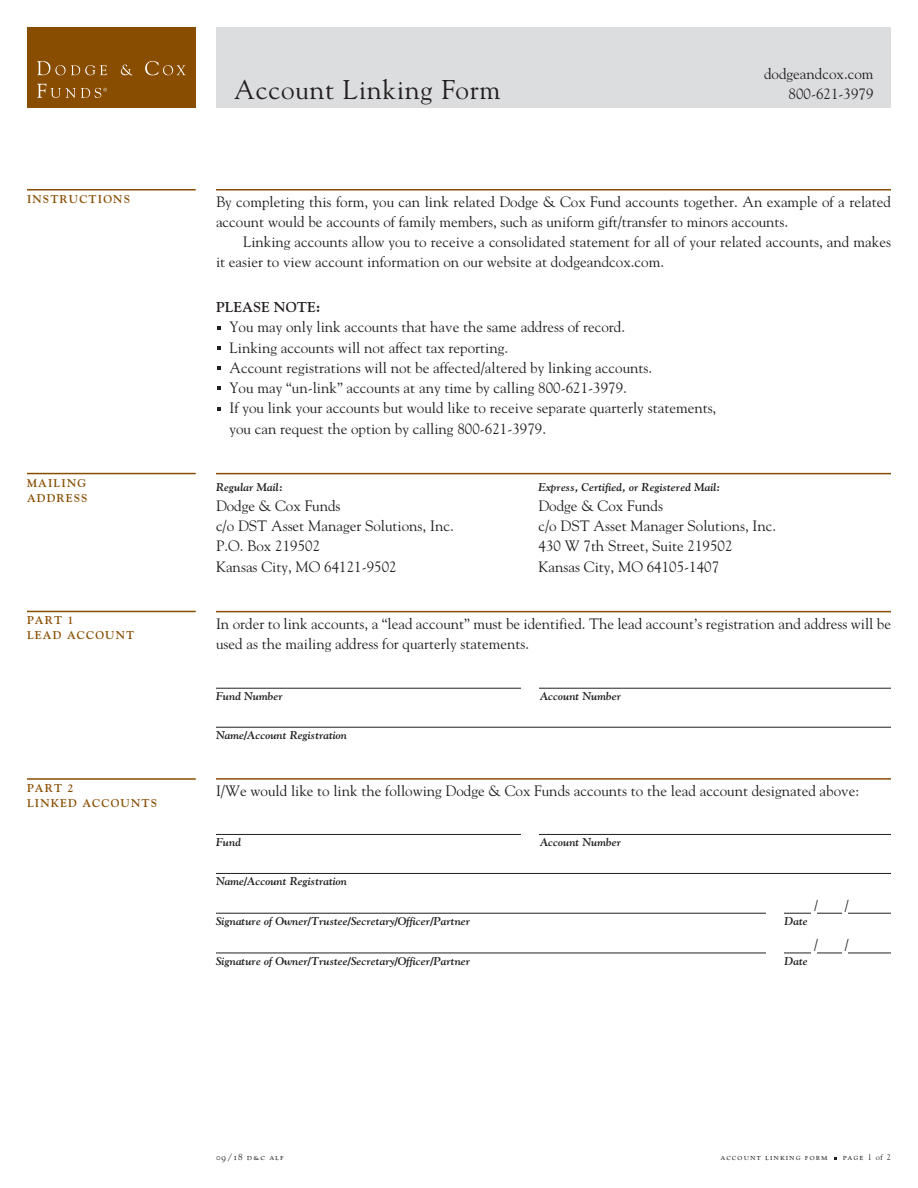
<style>
.page{position:relative;width:918px;height:1188px;background:#fff}
.page>*{position:absolute;margin:0;border:0;box-sizing:border-box;transform-origin:0 0}
.t1{font:27px "Goudy Std";letter-spacing:.025em;color:#231f20}
.t2{font:15px/20.2px "Goudy Std";color:#231f20}
.t3{font:700 14.25px "Goudy Std";color:#231f20}
.t4{font:italic 700 11.25px "Goudy Std";color:#231f20}
.t5{font:700 11.25px/15px "Goudy Std";letter-spacing:.1em;color:#884d00}
.t6{font:9px "LTC Goudy Oldstyle Small Caps";letter-spacing:.1em;color:#231f20}
.t7{font:7.5px "Goudy Std";color:#231f20}
.s1{font-family:"Goudy Std";font-size:8.25px}
</style>
<div class="page">
<div style="left:216px;top:27px;width:675px;height:81px;background:#dcdddf"></div>
<hr style="left:216px;top:189px;width:675px;height:1px;background:#884d00">
<hr style="left:216px;top:473px;width:675px;height:1px;background:#884d00">
<hr style="left:216px;top:611px;width:675px;height:1px;background:#884d00">
<hr style="left:216px;top:688px;width:675px;height:1px;background:#231f20">
<hr style="left:216px;top:727px;width:675px;height:1px;background:#231f20">
<hr style="left:216px;top:778px;width:675px;height:2px;background:#884d00">
<hr style="left:216px;top:834px;width:675px;height:1px;background:#231f20">
<hr style="left:216px;top:873px;width:675px;height:1px;background:#231f20">
<hr style="left:216px;top:913px;width:675px;height:1px;background:#231f20">
<hr style="left:216px;top:953px;width:675px;height:1px;background:#231f20">
<svg style="left:218px;top:346px;width:3px;height:4px"></svg>
<svg style="left:218px;top:366px;width:3px;height:4px"></svg>
<hr style="left:27px;top:189px;width:169px;height:2px;background:#884d00">
<hr style="left:27px;top:473px;width:169px;height:1px;background:#884d00">
<hr style="left:27px;top:611px;width:169px;height:1px;background:#884d00">
<hr style="left:27px;top:778px;width:169px;height:2px;background:#884d00">
<div style="left:521px;top:678px;width:18px;height:27px;background:#fff"></div>
<div style="left:521px;top:827px;width:18px;height:26px;background:#fff"></div>
<div style="left:766px;top:902px;width:18px;height:64px;background:#fff"></div>
<div style="left:27px;top:27px;width:169px;height:81px;background:#884d00"></div>
<svg style="left:37px;top:61px;width:70px;height:14px"></svg>
<svg style="left:121px;top:65px;width:12px;height:10px"></svg>
<svg style="left:145px;top:61px;width:40px;height:14px"></svg>
<svg style="left:37px;top:84px;width:70px;height:14px"></svg>
<p class="t2" style="left:764px;top:64px;width:111px;text-align:right">dodgeandcox.com<br>800-621-3979</p>
<h1 class="t1" style="left:234px;top:78px;width:268px">Account Linking Form</h1>
<p class="t7" style="left:867px;top:88px;width:7px">®</p>
<p class="t5" style="left:27px;top:192px;width:104px">INSTRUCTIONS</p>
<p class="t2" style="left:216px;top:193px;width:676px">By completing this form, you can link related Dodge &amp; Cox Fund accounts together. An example of a related account would be accounts of family members, such as uniform gift/transfer to minors accounts.</p>
<p class="t2" style="left:216px;top:233px;width:677px;text-indent:27px">Linking accounts allow you to receive a consolidated statement for all of your related accounts, and makes it easier to view account information on our website at dodgeandcox.com.</p>
<p class="t3" style="left:216px;top:301px;width:106px">PLEASE NOTE:</p>
<p class="t2" style="left:230px;top:318px;width:488px">You may only link accounts that have the same address of record.<br>Linking accounts will not affect tax reporting.<br>Account registrations will not be affected/altered by linking accounts.<br>You may “un-link” accounts at any time by calling 800-621-3979.<br>If you link your accounts but would like to receive separate quarterly statements, you can request the option by calling 800-621-3979.</p>
<p class="t5" style="left:27px;top:476px;width:62px">MAILING<br>ADDRESS</p>
<p class="t4" style="left:216px;top:483px;width:68px">Regular Mail:</p>
<p class="t4" style="left:539px;top:483px;width:183px">Express, Certified, or Registered Mail:</p>
<p class="t2" style="left:216px;top:497px;width:126px">Dodge &amp; Cox Funds</p>
<p class="t2" style="left:539px;top:497px;width:126px">Dodge &amp; Cox Funds</p>
<p class="t2" style="left:216px;top:517px;width:239px">c/o DST Asset Manager Solutions, Inc.</p>
<p class="t2" style="left:539px;top:517px;width:239px">c/o DST Asset Manager Solutions, Inc.</p>
<p class="t2" style="left:216px;top:537px;width:106px">P.O. Box 219502</p>
<p class="t2" style="left:539px;top:537px;width:196px">430 W 7th Street, Suite 219502</p>
<p class="t2" style="left:216px;top:557px;width:182px">Kansas City, MO 64121-9502</p>
<p class="t2" style="left:539px;top:557px;width:182px">Kansas City, MO 64105-1407</p>
<p class="t5" style="left:27px;top:614px;width:109px">PART 1<br>LEAD ACCOUNT</p>
<p class="t2" style="left:216px;top:614px;width:677px">In order to link accounts, a “lead account” must be identified. The lead account’s registration and address will be used as the mailing address for quarterly statements.</p>
<p class="t4" style="left:216px;top:692px;width:68px">Fund Number</p>
<p class="t4" style="left:540px;top:692px;width:83px">Account Number</p>
<p class="t4" style="left:216px;top:731px;width:133px">Name/Account Registration</p>
<p class="t5" style="left:27px;top:781px;width:132px">PART 2<br>LINKED ACCOUNTS</p>
<p class="t2" style="left:216px;top:782px;width:645px">I/We would like to link the following Dodge &amp; Cox Funds accounts to the lead account designated above:</p>
<p class="t4" style="left:216px;top:838px;width:27px">Fund</p>
<p class="t4" style="left:540px;top:838px;width:83px">Account Number</p>
<p class="t4" style="left:216px;top:877px;width:133px">Name/Account Registration</p>
<p class="t2" style="left:814px;top:896px;width:6px">/</p>
<p class="t2" style="left:844px;top:896px;width:6px">/</p>
<p class="t4" style="left:216px;top:917px;width:256px">Signature of Owner/Trustee/Secretary/Officer/Partner</p>
<p class="t4" style="left:785px;top:917px;width:25px">Date</p>
<p class="t2" style="left:814px;top:936px;width:6px">/</p>
<p class="t2" style="left:844px;top:936px;width:6px">/</p>
<p class="t4" style="left:216px;top:957px;width:256px">Signature of Owner/Trustee/Secretary/Officer/Partner</p>
<p class="t4" style="left:785px;top:957px;width:25px">Date</p>
<p class="t6" style="left:216px;top:1152px;width:69px">09/18 d&amp;c alf</p>
<p class="t6" style="left:721px;top:1152px;width:109px">account linking form</p>
<p class="t6" style="left:843px;top:1152px;width:50px">page <span class="s1">1 of 2</span></p>
</div>
